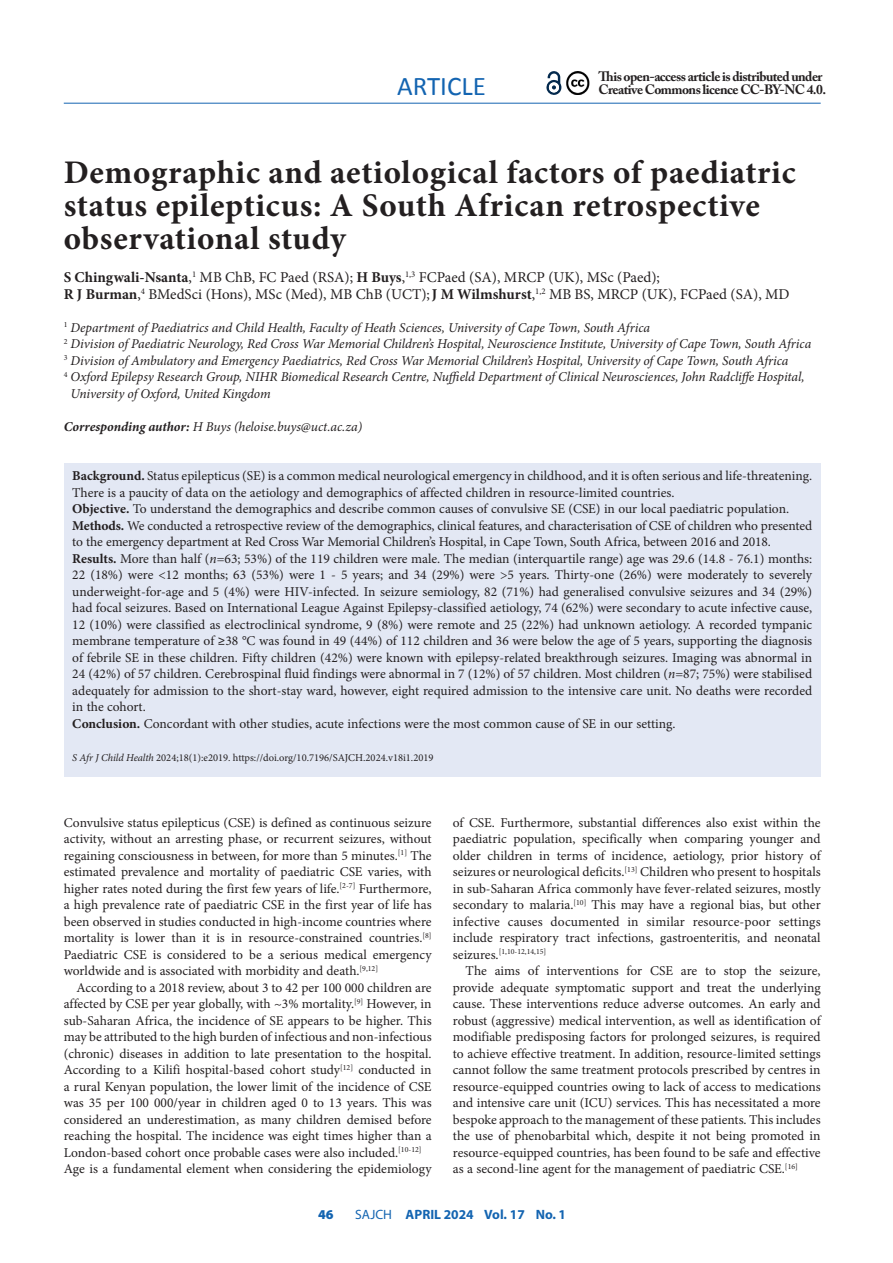
<style>
.page{position:relative;width:893px;height:1263px;background:#fff}
.page>*{position:absolute;margin:0;border:0;box-sizing:border-box;transform-origin:0 0}
.A_HEAD{font:700 33px/33px "Minion Pro";letter-spacing:.02em;color:#231f20}
.t1{font:27px "Calibri";color:#1364b1}
.AUTHORS_NAME{font:15px/16.5px "Minion Pro";color:#231f20}
.BODY_TEXT_1ST_PARAGRAPH{font:13.5px/16.5px "Minion Pro";letter-spacing:-.005em;color:#231f20;text-align:justify}
.BODY_TEXT_INDENT{font:13.5px/16.5px "Minion Pro";letter-spacing:-.005em;color:#231f20;text-align:justify}
.AUTHORS_DETAILS{font:italic 13.5px/16.5px "Minion Pro";letter-spacing:-.01em;color:#231f20}
.t2{font:700 13.5px/13.5px "Adobe Caslon Pro";letter-spacing:-.04em;color:#231f20}
.CORRESPONDING_AUTHOR{font:italic 13.5px "Minion Pro";letter-spacing:-.005em;color:#231f20}
.t3{font:700 13.5px "Myriad Pro";color:#1364b1}
.t4{font:900 13.5px "Myriad Pro";color:#1364b1}
.CITELINE{font:10.5px "Minion Pro";color:#231f20}
.BODY_TEXT_1ST_PARAGRAPH-2{font:7.8px "Minion Pro";color:#231f20}
.s1{font-weight:700}
.s2{font-style:italic}
.s3{font-family:"Cambria"}
.s4{font-size:13.5px}
.s5{font-weight:400}
</style>
<div class="page">
<hr style="left:64px;top:103px;width:757px;height:1px;background:#1364b1">
<svg style="left:546px;top:71px;width:16px;height:24px"></svg>
<img style="left:566px;top:72px;width:24px;height:22px">
<div style="left:64px;top:464px;width:757px;height:313px;background:#e3e8f4"></div>
<h2 class="t1" style="left:397px;top:69px;width:90px">ARTICLE</h2>
<p class="t2" style="left:599px;top:69px;width:229px">This open-access article is distributed under<br>Creative Commons licence CC-BY-NC 4.0.</p>
<h1 class="A_HEAD" style="left:64px;top:156px;width:733px">Demographic and aetiological factors of paediatric status epilepticus: A South African retrospective observational study</h1>
<p class="AUTHORS_NAME" style="left:64px;top:269px;width:727px"><span class="s1">S Chingwali-Nsanta</span>,<sup>1</sup> MB ChB, FC Paed (RSA); <span class="s1">H Buys</span>,<sup>1,3</sup> FCPaed (SA), MRCP (UK), MSc (Paed);<br><span class="s1">R J Burman</span>,<sup>4</sup> BMedSci (Hons), MSc (Med), MB ChB (UCT);<span class="s1">J M Wilmshurst</span>,<sup>1,2</sup> MB BS, MRCP (UK), FCPaed (SA), MD</p>
<p class="AUTHORS_DETAILS" style="left:64px;top:319px;width:588px"><sup>1</sup> Department of Paediatrics and Child Health, Faculty of Heath Sciences, University of Cape Town, South Africa</p>
<p class="AUTHORS_DETAILS" style="left:64px;top:335px;width:749px"><sup>2</sup> Division of Paediatric Neurology, Red Cross War Memorial Children’s Hospital, Neuroscience Institute, University of Cape Town, South Africa</p>
<p class="AUTHORS_DETAILS" style="left:64px;top:352px;width:726px"><sup>3</sup> Division of Ambulatory and Emergency Paediatrics, Red Cross War Memorial Children’s Hospital, University of Cape Town, South Africa</p>
<p class="AUTHORS_DETAILS" style="left:71px;top:368px;width:735px;text-indent:-7px"><sup>4</sup> Oxford Epilepsy Research Group, NIHR Biomedical Research Centre, Nuffield Department of Clinical Neurosciences, John Radcliffe Hospital,<br>University of Oxford, United Kingdom</p>
<p class="CORRESPONDING_AUTHOR" style="left:64px;top:417px;width:300px"><span class="s1">Corresponding author:</span> H Buys (heloise.buys@uct.ac.za)</p>
<p class="BODY_TEXT_1ST_PARAGRAPH" style="left:72px;top:468px;width:741px"><span class="s1">Background.</span> Status epilepticus (SE) is a common medical neurological emergency in childhood, and it is often serious and life-threatening.<br>There is a paucity of data on the aetiology and demographics of affected children in resource-limited countries.</p>
<p class="BODY_TEXT_1ST_PARAGRAPH" style="left:72px;top:501px;width:718px"><span class="s1">Objective.</span> To understand the demographics and describe common causes of convulsive SE (CSE) in our local paediatric population.</p>
<p class="BODY_TEXT_1ST_PARAGRAPH" style="left:72px;top:517px;width:741px"><span class="s1">Methods.</span> We conducted a retrospective review of the demographics, clinical features, and characterisation of CSE of children who presented to the emergency department at Red Cross War Memorial Children’s Hospital, in Cape Town, South Africa, between 2016 and 2018.</p>
<p class="BODY_TEXT_1ST_PARAGRAPH" style="left:72px;top:550px;width:741px"><span class="s1">Results.</span> More than half (<span class="s2">n</span>=63; 53%) of the 119 children were male. The median (interquartile range) age was 29.6 (14.8 - 76.1) months:<br>22 (18%) were &lt;12 months; 63 (53%) were 1 - 5 years; and 34 (29%) were &gt;5 years. Thirty-one (26%) were moderately to severely underweight-for-age and 5 (4%) were HIV-infected. In seizure semiology, 82 (71%) had generalised convulsive seizures and 34 (29%) had focal seizures. Based on International League Against Epilepsy-classified aetiology, 74 (62%) were secondary to acute infective cause, 12 (10%) were classified as electroclinical syndrome, 9 (8%) were remote and 25 (22%) had unknown aetiology. A recorded tympanic membrane temperature of <span class="s3">≥</span>38 °C was found in 49 (44%) of 112 children and 36 were below the age of 5 years, supporting the diagnosis of febrile SE in these children. Fifty children (42%) were known with epilepsy-related breakthrough seizures. Imaging was abnormal in 24 (42%) of 57 children. Cerebrospinal fluid findings were abnormal in 7 (12%) of 57 children. Most children (<span class="s2">n</span>=87; 75%) were stabilised adequately for admission to the short-stay ward, however, eight required admission to the intensive care unit. No deaths were recorded in the cohort.</p>
<p class="BODY_TEXT_1ST_PARAGRAPH" style="left:72px;top:715px;width:605px"><span class="s1">Conclusion.</span> Concordant with other studies, acute infections were the most common cause of SE in our setting.</p>
<p class="CITELINE" style="left:72px;top:750px;width:363px"><span class="s2">S Afr J Child Health</span> 2024;18(1):e2019. https://doi.org/10.7196/SAJCH.2024.v18i1.2019</p>
<p class="BODY_TEXT_1ST_PARAGRAPH" style="left:64px;top:814px;width:369px">Convulsive status epilepticus (CSE) is defined as continuous seizure activity, without an arresting phase, or recurrent seizures, without regaining consciousness in between, for more than 5 minutes.<sup>[1]</sup> The estimated prevalence and mortality of paediatric CSE varies, with higher rates noted during the first few years of life.<sup>[2-7]</sup> Furthermore, a high prevalence rate of paediatric CSE in the first year of life has been observed in studies conducted in high-income countries where mortality is lower than it is in resource-constrained countries.<sup>[8] </sup>Paediatric CSE is considered to be a serious medical emergency worldwide and is associated with morbidity and death.<sup>[9,12]</sup></p>
<p class="BODY_TEXT_INDENT" style="left:64px;top:979px;width:369px;text-indent:13px">According to a 2018 review, about 3 to 42 per 100 000 children are affected by CSE per year globally, with ~3% mortality.<sup>[9]</sup> However, in sub-Saharan Africa, the incidence of SE appears to be higher. This may be attributed to the high burden of infectious and non-infectious (chronic) diseases in addition to late presentation to the hospital.<br>According to a Kilifi hospital-based cohort study<sup>[12]</sup> conducted in a rural Kenyan population, the lower limit of the incidence of CSE was 35 per 100 000/year in children aged 0 to 13 years. This was considered an underestimation, as many children demised before reaching the hospital. The incidence was eight times higher than a London-based cohort once probable cases were also included.<sup>[10-12]</sup></p>
<p class="BODY_TEXT_1ST_PARAGRAPH" style="left:64px;top:1161px;width:369px">Age is a fundamental element when considering the epidemiology</p>
<p class="BODY_TEXT_1ST_PARAGRAPH" style="left:453px;top:814px;width:369px">of CSE. Furthermore, substantial differences also exist within the paediatric population, specifically when comparing younger and older children in terms of incidence, aetiology, prior history of seizures or neurological deficits.<sup>[13]</sup> Children who present to hospitals in sub-Saharan Africa commonly have fever-related seizures, mostly secondary to malaria.<sup>[10]</sup> This may have a regional bias, but other infective causes documented in similar resource-poor settings include respiratory tract infections, gastroenteritis, and neonatal</p>
<p class="BODY_TEXT_1ST_PARAGRAPH-2" style="left:453px;top:946px;width:95px"><span class="s4">seizures.</span>[1,10-12,14,15]</p>
<p class="BODY_TEXT_INDENT" style="left:453px;top:963px;width:369px;text-indent:13px">The aims of interventions for CSE are to stop the seizure, provide adequate symptomatic support and treat the underlying cause. These interventions reduce adverse outcomes. An early and robust (aggressive) medical intervention, as well as identification of modifiable predisposing factors for prolonged seizures, is required to achieve effective treatment. In addition, resource-limited settings cannot follow the same treatment protocols prescribed by centres in resource-equipped countries owing to lack of access to medications and intensive care unit (ICU) services. This has necessitated a more bespoke approach to the management of these patients. This includes the use of phenobarbital which, despite it not being promoted in resource-equipped countries, has been found to be safe and effective as a second-line agent for the management of paediatric CSE.<sup>[16]</sup></p>
<p class="t4" style="left:318px;top:1207px;width:17px">46</p>
<p class="t3" style="left:355px;top:1206px;width:212px"><span class="s5">SAJCH</span> APRIL 2024 Vol. 17 No. 1</p>
</div>
